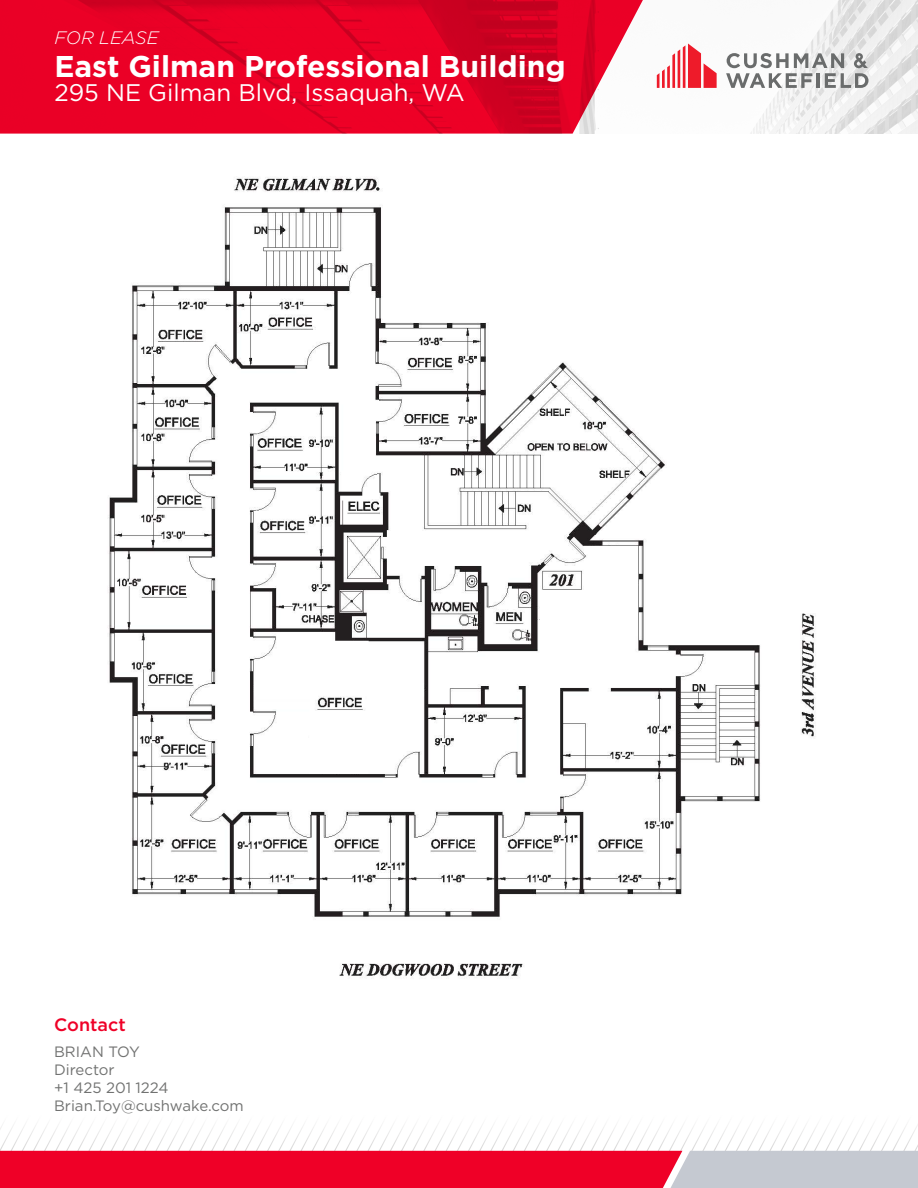
<style>
.page{position:relative;width:918px;height:1188px;background:#fff}
.page>*{position:absolute;margin:0;border:0;box-sizing:border-box;transform-origin:0 0}
.t1{font:700 30px "Gotham";color:#fff}
.t2{font:24px "Gotham";color:#fff}
.t3{font:italic 300 18px "Gotham";color:#fff}
.t4{font:500 18px "Gotham";color:#ef0027}
.t5{font:15px "Gotham";color:#717271}
</style>
<div class="page">
<img style="left:656px;top:0;width:262px;height:134px">
<svg style="left:0;top:0;width:643px;height:134px;background:#e50e31"></svg>
<svg style="left:657px;top:43px;width:60px;height:45px"></svg>
<svg style="left:726px;top:53px;width:142px;height:35px"></svg>
<svg style="left:0;top:1125px;width:918px;height:26px"></svg>
<svg style="left:0;top:1151px;width:918px;height:37px;background:#e43654"></svg>
<img style="left:108px;top:178px;width:708px;height:800px">
<p class="t3" style="left:54px;top:27px;width:106px">FOR LEASE</p>
<p class="t1" style="left:54px;top:47px;width:513px">East Gilman Professional Building</p>
<p class="t2" style="left:54px;top:78px;width:412px">295 NE Gilman Blvd, Issaquah, WA</p>
<p class="t4" style="left:54px;top:1013px;width:73px">Contact</p>
<p class="t5" style="left:54px;top:1043px;width:87px">BRIAN TOY</p>
<p class="t5" style="left:54px;top:1061px;width:62px">Director</p>
<p class="t5" style="left:54px;top:1079px;width:116px">+1 425 201 1224</p>
<p class="t5" style="left:54px;top:1097px;width:191px">Brian.Toy@cushwake.com</p>
</div>
